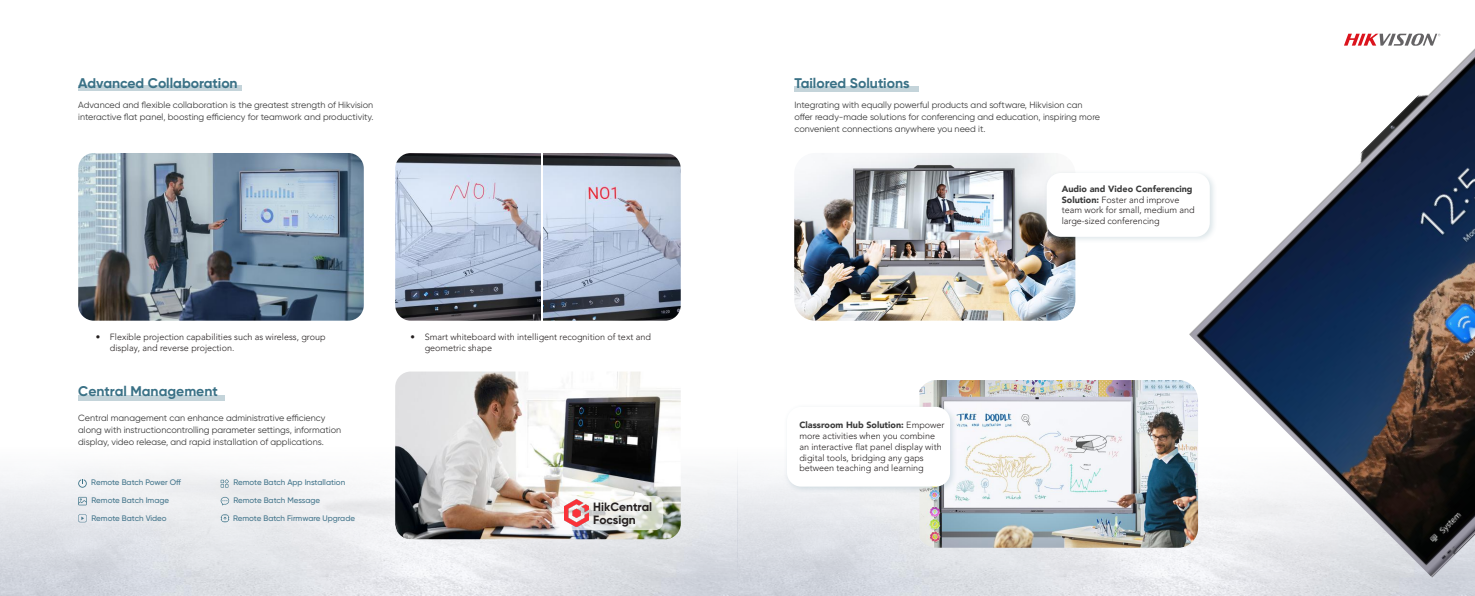
<style>
.page{position:relative;width:1475px;height:596px;background:#fff}
.page>*{position:absolute;margin:0;border:0;box-sizing:border-box;transform-origin:0 0}
.t1{font:700 14px "Gilroy";color:#3a7186}
.t2{font:700 12px/13px "Gilroy";color:#241f1f}
.t3{font:9px/12px "Gilroy";color:#3b3b3b}
.t4{font:300 9px/10.8px "Avenir LT Pro";color:#241f1f}
.t5{font:500 8px "Gilroy";color:#43758b}
.s1{font-weight:900;color:#3b3b3b}
</style>
<div class="page">
<img style="left:0;top:34px;width:1474px;height:561px">
<img style="left:919px;top:380px;width:264px;height:167px">
<img style="left:395px;top:153px;width:285px;height:167px">
<img style="left:395px;top:371px;width:285px;height:168px">
<img style="left:78px;top:153px;width:286px;height:167px">
<div style="left:78px;top:85px;width:164px;height:6px;background:#c4d4da"></div>
<div style="left:78px;top:394px;width:147px;height:6px;background:#c4d4da"></div>
<img style="left:1183px;top:39px;width:291px;height:538px">
<img style="left:794px;top:153px;width:281px;height:167px">
<div style="left:794px;top:86px;width:124px;height:5px;background:#c4d4da"></div>
<div style="left:1042px;top:169px;width:174px;height:75px;background:#3a7186;opacity:.18"></div>
<div style="left:1046px;top:173px;width:163px;height:64px;background:#fff;border-radius:14px"></div>
<div style="left:783px;top:403px;width:174px;height:91px;background:#3a7186;opacity:.18"></div>
<div style="left:786px;top:406px;width:163px;height:80px;background:#fff;border-radius:14px"></div>
<svg style="left:1343px;top:33px;width:97px;height:13px"></svg>
<hr style="left:540px;top:152px;width:2px;height:169px;background:#fff">
<svg style="left:221px;top:479px;width:8px;height:8px"></svg>
<svg style="left:221px;top:496px;width:8px;height:9px"></svg>
<svg style="left:78px;top:479px;width:9px;height:8px"></svg>
<svg style="left:221px;top:513px;width:8px;height:9px"></svg>
<svg style="left:78px;top:514px;width:9px;height:8px"></svg>
<svg style="left:78px;top:496px;width:9px;height:9px"></svg>
<svg style="left:551px;top:495px;width:112px;height:35px"></svg>
<img style="left:564px;top:499px;width:24px;height:27px">
<h1 class="t1" style="left:78px;top:74px;width:161px">Advanced Collaboration</h1>
<h1 class="t1" style="left:794px;top:74px;width:117px">Tailored Solutions</h1>
<p class="t3" style="left:794px;top:98px;width:307px">Integrating with equally powerful products and software, Hikvision can offer ready-made solutions for conferencing and education, inspiring more convenient connections anywhere you need it.</p>
<p class="t3" style="left:78px;top:98px;width:297px">Advanced and flexible collaboration is the greatest strength of Hikvision interactive flat panel, boosting efficiency for teamwork and productivity.</p>
<p class="t4" style="left:110px;top:331px;width:217px;text-indent:-14px">• Flexible projection capabilities such as wireless, group display, and reverse projection.</p>
<p class="t4" style="left:424px;top:331px;width:227px;text-indent:-14px">• Smart whiteboard with intelligent recognition of text and geometric shape</p>
<h1 class="t1" style="left:78px;top:382px;width:141px">Central Management</h1>
<p class="t3" style="left:78px;top:411px;width:264px">Central management can enhance administrative efficiency along with instructioncontrolling parameter settings, information display, video release, and rapid installation of applications.</p>
<p class="t5" style="left:91px;top:477px;width:91px">Remote Batch Power Off</p>
<p class="t5" style="left:233px;top:477px;width:113px">Remote Batch App Installation</p>
<p class="t5" style="left:92px;top:494px;width:79px">Remote Batch Image</p>
<p class="t5" style="left:233px;top:494px;width:88px">Remote Batch Message</p>
<p class="t5" style="left:92px;top:513px;width:77px">Remote Batch Video</p>
<p class="t5" style="left:233px;top:513px;width:123px">Remote Batch Firmware Upgrade</p>
<h2 class="t2" style="left:593px;top:500px;width:60px">HikCentral<br>Focsign</h2>
<p class="t4" style="left:799px;top:419px;width:146px"><span class="s1">Classroom Hub Solution:</span> Empower more activities when you combine an interactive flat panel display with digital tools, bridging any gaps between teaching and learning</p>
<p class="t4" style="left:1061px;top:183px;width:134px"><span class="s1">Audio and Video Conferencing<br>Solution:</span> Foster and improve team work for small, medium and large-sized conferencing</p>
</div>
